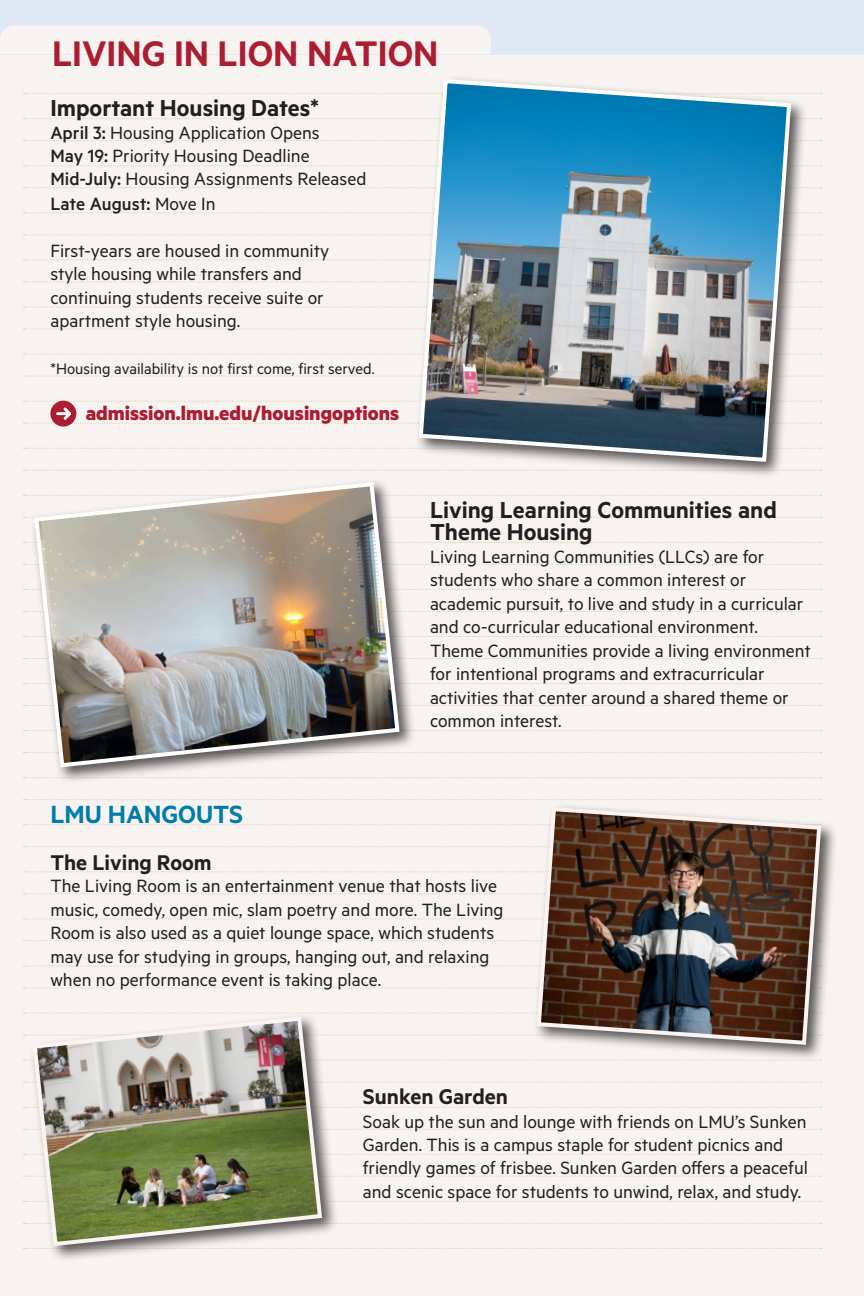
<style>
.page{position:relative;width:864px;height:1296px;background:#fff}
.page>*{position:absolute;margin:0;border:0;box-sizing:border-box;transform-origin:0 0}
.t1{font:600 40px "Metric";color:#ab1d31}
.t2{font:600 28px "Metric";color:#007cac}
.t3{font:600 26px/22px "Metric";color:#231f20}
.t4{font:600 24px "Metric";color:#231f20}
.t5{font:700 22px "Metric";color:#ab1d31}
.t6{font:20px/23.6px "Metric";color:#231f20}
.t7{font:500 20px "Metric";letter-spacing:-.005em;color:#231f20}
.t8{font:17px "Metric";color:#231f20}
.s1{font-weight:500}
.s2{font-weight:400}
</style>
<div class="page">
<div style="left:0;top:54px;width:864px;height:1242px;background:#f7f3f0"></div>
<svg style="left:24px;top:93px;width:797px;height:1px"></svg>
<svg style="left:24px;top:118px;width:797px;height:1px"></svg>
<svg style="left:24px;top:140px;width:797px;height:1px"></svg>
<svg style="left:24px;top:165px;width:797px;height:1px"></svg>
<svg style="left:24px;top:187px;width:797px;height:1px"></svg>
<svg style="left:24px;top:212px;width:797px;height:1px"></svg>
<svg style="left:24px;top:234px;width:797px;height:1px"></svg>
<svg style="left:24px;top:259px;width:797px;height:1px"></svg>
<svg style="left:24px;top:281px;width:797px;height:1px"></svg>
<svg style="left:24px;top:306px;width:797px;height:2px"></svg>
<svg style="left:24px;top:328px;width:797px;height:2px"></svg>
<svg style="left:24px;top:354px;width:797px;height:1px"></svg>
<svg style="left:24px;top:376px;width:797px;height:1px"></svg>
<svg style="left:24px;top:448px;width:797px;height:1px"></svg>
<svg style="left:24px;top:470px;width:797px;height:1px"></svg>
<svg style="left:24px;top:495px;width:797px;height:1px"></svg>
<svg style="left:24px;top:517px;width:797px;height:1px"></svg>
<svg style="left:24px;top:542px;width:797px;height:1px"></svg>
<svg style="left:24px;top:564px;width:797px;height:1px"></svg>
<svg style="left:24px;top:589px;width:797px;height:1px"></svg>
<svg style="left:24px;top:611px;width:797px;height:1px"></svg>
<svg style="left:24px;top:636px;width:797px;height:1px"></svg>
<svg style="left:24px;top:658px;width:797px;height:1px"></svg>
<svg style="left:24px;top:683px;width:797px;height:1px"></svg>
<svg style="left:24px;top:705px;width:797px;height:1px"></svg>
<svg style="left:24px;top:730px;width:797px;height:1px"></svg>
<svg style="left:24px;top:752px;width:797px;height:1px"></svg>
<svg style="left:24px;top:777px;width:797px;height:1px"></svg>
<svg style="left:24px;top:799px;width:797px;height:1px"></svg>
<svg style="left:24px;top:824px;width:509px;height:1px"></svg>
<svg style="left:24px;top:846px;width:509px;height:1px"></svg>
<svg style="left:24px;top:871px;width:509px;height:1px"></svg>
<svg style="left:24px;top:893px;width:509px;height:1px"></svg>
<svg style="left:24px;top:918px;width:509px;height:1px"></svg>
<svg style="left:23px;top:940px;width:510px;height:1px"></svg>
<svg style="left:23px;top:966px;width:510px;height:1px"></svg>
<svg style="left:24px;top:988px;width:509px;height:1px"></svg>
<svg style="left:24px;top:1013px;width:509px;height:1px"></svg>
<svg style="left:24px;top:1035px;width:509px;height:1px"></svg>
<svg style="left:24px;top:1060px;width:509px;height:1px"></svg>
<svg style="left:24px;top:1082px;width:797px;height:1px"></svg>
<svg style="left:24px;top:1107px;width:797px;height:1px"></svg>
<svg style="left:24px;top:1129px;width:797px;height:1px"></svg>
<svg style="left:24px;top:1154px;width:797px;height:1px"></svg>
<svg style="left:23px;top:1176px;width:798px;height:1px"></svg>
<svg style="left:23px;top:1201px;width:798px;height:1px"></svg>
<svg style="left:24px;top:1223px;width:797px;height:1px"></svg>
<svg style="left:24px;top:1248px;width:797px;height:1px"></svg>
<div style="left:0;top:0;width:864px;height:54px;background:#dfe8f3"></div>
<div style="left:0;top:25px;width:491px;height:29px;background:#f7f3f0"></div>
<div style="left:415px;top:75px;width:393px;height:403px;background:#231f20;opacity:.75"></div>
<img style="left:417px;top:77px;width:376px;height:387px">
<div style="left:30px;top:478px;width:386px;height:306px;background:#231f20;opacity:.75"></div>
<img style="left:32px;top:480px;width:370px;height:290px">
<svg style="left:24px;top:401px;width:797px;height:26px"></svg>
<div style="left:533px;top:803px;width:305px;height:259px;background:#231f20;opacity:.75"></div>
<svg style="left:535px;top:805px;width:288px;height:242px;background:#69564d"></svg>
<div style="left:29px;top:1013px;width:310px;height:249px;background:#231f20;opacity:.75"></div>
<img style="left:30px;top:1014px;width:294px;height:234px">
<p class="t1" style="left:52px;top:30px;width:388px">LIVING IN LION NATION</p>
<p class="t3" style="left:50px;top:96px;width:270px">Important Housing Dates*</p>
<p class="t6" style="left:50px;top:121px;width:318px;line-height:22.8px"><span class="s1">April 3:</span> Housing Application Opens<br><span class="s1">May 19:</span> Priority Housing Deadline<br><span class="s1">Mid-July:</span> Housing Assignments Released</p>
<p class="t7" style="left:50px;top:192px;width:167px">Late August: <span class="s2">Move In</span></p>
<p class="t6" style="left:50px;top:239px;width:280px">First-years are housed in community style housing while transfers and continuing students receive suite or apartment style housing.</p>
<p class="t8" style="left:50px;top:359px;width:326px">*Housing availability is not first come, first served.</p>
<p class="t5" style="left:86px;top:400px;width:315px">admission.lmu.edu/housingoptions</p>
<p class="t2" style="left:50px;top:798px;width:194px">LMU HANGOUTS</p>
<p class="t3" style="left:430px;top:498px;width:348px">Living Learning Communities and<br>Theme Housing</p>
<p class="t6" style="left:430px;top:544px;width:382px">Living Learning Communities (LLCs) are for students who share a common interest or academic pursuit, to live and study in a curricular and co-curricular educational environment.<br>Theme Communities provide a living environment for intentional programs and extracurricular activities that center around a shared theme or common interest.</p>
<p class="t4" style="left:50px;top:848px;width:163px">The Living Room</p>
<p class="t6" style="left:50px;top:874px;width:455px">The Living Room is an entertainment venue that hosts live music, comedy, open mic, slam poetry and more. The Living Room is also used as a quiet lounge space, which students may use for studying in groups, hanging out, and relaxing when no performance event is taking place.</p>
<p class="t4" style="left:363px;top:1083px;width:147px">Sunken Garden</p>
<p class="t6" style="left:363px;top:1109px;width:447px">Soak up the sun and lounge with friends on LMU’s Sunken Garden. This is a campus staple for student picnics and friendly games of frisbee. Sunken Garden ofers a peaceful and scenic space for students to unwind, relax, and study.</p>
</div>
